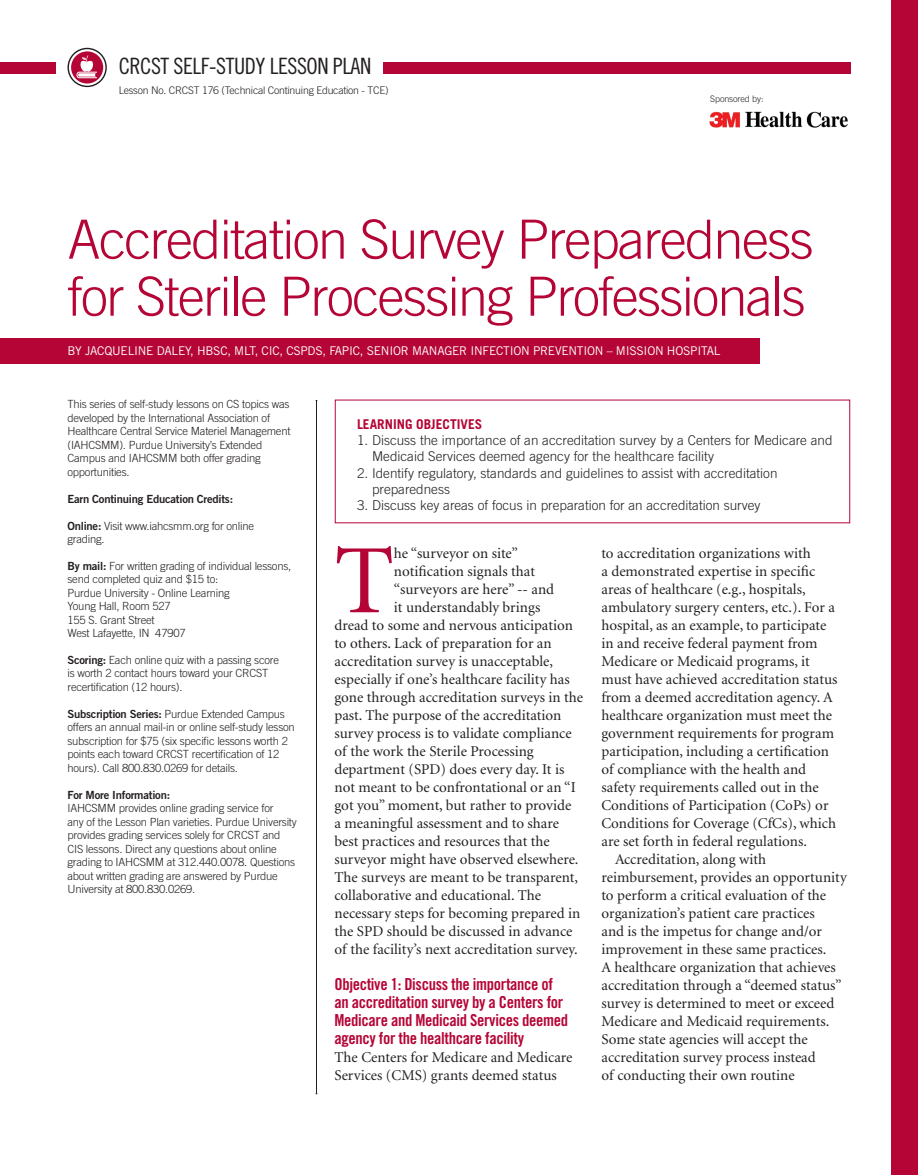
<style>
.page{position:relative;width:918px;height:1175px;background:#fff}
.page>*{position:absolute;margin:0;border:0;box-sizing:border-box;transform-origin:0 0}
.Drop_Cap{font:98.1px "Minion";color:#b50536}
.Headline{font:300 54px/57px "Trade Gothic";letter-spacing:-.03em;color:#b50536}
.t1{font:22.5px "Trade Gothic Cond Eighteen";letter-spacing:-.02em;color:#231f20}
.SubHead{font:16.5px/18px "Trade Gothic Bold Cond Twenty";letter-spacing:-.02em;color:#b50536}
.Body_Copy{font:15px/18px "Minion";color:#231f20}
.Drop_Cap-2{font:15px "Minion";color:#231f20}
.t2{font:300 13.5px/16.2px "Trade Gothic";color:#231f20}
.t3{font:700 13.5px "Trade Gothic";color:#b50536}
.t4{font:12px "Trade Gothic";letter-spacing:-.02em;color:#fff}
.t5{font:300 11.25px/13.5px "Trade Gothic";letter-spacing:-.02em;color:#231f20}
.t6{font:11.25px "Trade Gothic Bold Two";letter-spacing:-.02em;color:#231f20}
.t7{font:300 10.5px "Trade Gothic";letter-spacing:-.02em;color:#231f20}
.t8{font:300 9px "Trade Gothic";letter-spacing:-.01em;color:#231f20}
.s1{font-family:"Trade Gothic Bold Two";font-weight:400}
</style>
<div class="page">
<div style="left:383px;top:63px;width:467px;height:11px;background:#b50536"></div>
<div style="left:0;top:62px;width:55px;height:12px;background:#b50536"></div>
<div style="left:891px;top:0;width:27px;height:1174px;background:#b50536"></div>
<svg style="left:68px;top:48px;width:39px;height:39px"></svg>
<img style="left:709px;top:111px;width:139px;height:17px">
<div style="left:0;top:338px;width:759px;height:25px;background:#b50536"></div>
<hr style="left:316px;top:400px;width:1px;height:693px;background:#231f20">
<h3 class="t1" style="left:119px;top:53px;width:254px">CRCST SELF-STUDY LESSON PLAN</h3>
<p class="t7" style="left:119px;top:84px;width:271px">Lesson No. CRCST 176 (Technical Continuing Education - TCE)</p>
<p class="t8" style="left:710px;top:93px;width:55px">Sponsored by:</p>
<p class="Headline" style="left:68px;top:210px;width:748px">Accreditation Survey Preparedness for Sterile Processing Professionals</p>
<p class="t4" style="left:68px;top:344px;width:655px">BY JACQUELINE DALEY, HBSC, MLT, CIC, CSPDS, FAPIC, SENIOR MANAGER INFECTION PREVENTION – MISSION HOSPITAL</p>
<p class="t5" style="left:67px;top:397px;width:224px">This series of self-study lessons on CS topics was developed by the International Association of Healthcare Central Service Materiel Management (IAHCSMM). Purdue University’s Extended Campus and IAHCSMM both offer grading opportunities.</p>
<p class="t6" style="left:68px;top:491px;width:167px">Earn Continuing Education Credits:</p>
<p class="t5" style="left:67px;top:519px;width:188px"><span class="s1">Online:</span> Visit www.iahcsmm.org for online grading.</p>
<p class="t5" style="left:68px;top:559px;width:225px"><span class="s1">By mail:</span> For written grading of individual lessons, send completed quiz and $15 to:<br>Purdue University - Online Learning<br>Young Hall, Room 527<br>155 S. Grant Street<br>West Lafayette, IN 47907</p>
<p class="t5" style="left:67px;top:653px;width:213px"><span class="s1">Scoring:</span> Each online quiz with a passing score is worth 2 contact hours toward your CRCST recertification (12 hours).</p>
<p class="t5" style="left:67px;top:707px;width:229px"><span class="s1">Subscription Series:</span> Purdue Extended Campus offers an annual mail-in or online self-study lesson subscription for $75 (six specific lessons worth 2 points each toward CRCST recertification of 12 hours). Call 800.830.0269 for details.</p>
<p class="t5" style="left:67px;top:787px;width:231px"><span class="s1">For More Information:<br></span>IAHCSMM provides online grading service for<br>any of the Lesson Plan varieties. Purdue University provides grading services solely for CRCST and CIS lessons. Direct any questions about online grading to IAHCSMM at 312.440.0078. Questions about written grading are answered by Purdue University at 800.830.0269.</p>
<p class="t3" style="left:357px;top:416px;width:127px">LEARNING OBJECTIVES</p>
<p class="t2" style="left:372px;top:432px;width:462px;text-indent:-15px">1. Discuss the importance of an accreditation survey by a Centers for Medicare and<br>Medicaid Services deemed agency for the healthcare facility</p>
<p class="t2" style="left:372px;top:464px;width:407px;text-indent:-15px">2. Identify regulatory, standards and guidelines to assist with accreditation preparedness</p>
<p class="t2" style="left:357px;top:497px;width:405px">3. Discuss key areas of focus in preparation for an accreditation survey</p>
<p class="Drop_Cap" style="left:334px;top:532px;width:61px">T</p>
<p class="Drop_Cap-2" style="left:394px;top:546px;width:126px">he “surveyor on site”</p>
<p class="Drop_Cap-2" style="left:394px;top:564px;width:143px">notification signals that</p>
<p class="Drop_Cap-2" style="left:394px;top:582px;width:162px">“surveyors are here” -- and</p>
<p class="Drop_Cap-2" style="left:394px;top:600px;width:148px">it understandably brings</p>
<p class="Drop_Cap-2" style="left:335px;top:618px;width:240px">dread to some and nervous anticipation</p>
<p class="Drop_Cap-2" style="left:335px;top:636px;width:219px">to others. Lack of preparation for an</p>
<p class="Drop_Cap-2" style="left:335px;top:654px;width:220px">accreditation survey is unacceptable,</p>
<p class="Drop_Cap-2" style="left:335px;top:672px;width:237px">especially if one’s healthcare facility has</p>
<p class="Drop_Cap-2" style="left:335px;top:690px;width:250px">gone through accreditation surveys in the</p>
<p class="Drop_Cap-2" style="left:335px;top:708px;width:229px">past. The purpose of the accreditation</p>
<p class="Drop_Cap-2" style="left:335px;top:726px;width:239px">survey process is to validate compliance</p>
<p class="Drop_Cap-2" style="left:335px;top:744px;width:201px">of the work the Sterile Processing</p>
<p class="Drop_Cap-2" style="left:335px;top:762px;width:231px">department (SPD) does every day. It is</p>
<p class="Drop_Cap-2" style="left:335px;top:780px;width:243px">not meant to be confrontational or an “I</p>
<p class="Drop_Cap-2" style="left:335px;top:798px;width:238px">got you” moment, but rather to provide</p>
<p class="Drop_Cap-2" style="left:335px;top:816px;width:226px">a meaningful assessment and to share</p>
<p class="Drop_Cap-2" style="left:335px;top:834px;width:217px">best practices and resources that the</p>
<p class="Drop_Cap-2" style="left:335px;top:852px;width:246px">surveyor might have observed elsewhere.</p>
<p class="Drop_Cap-2" style="left:335px;top:870px;width:245px">The surveys are meant to be transparent,</p>
<p class="Drop_Cap-2" style="left:335px;top:888px;width:208px">collaborative and educational. The</p>
<p class="Drop_Cap-2" style="left:335px;top:906px;width:247px">necessary steps for becoming prepared in</p>
<p class="Drop_Cap-2" style="left:335px;top:924px;width:240px">the SPD should be discussed in advance</p>
<p class="Drop_Cap-2" style="left:335px;top:942px;width:245px">of the facility’s next accreditation survey.</p>
<p class="SubHead" style="left:334px;top:975px;width:235px">Objective 1: Discuss the importance of an accreditation survey by a Centers for Medicare and Medicaid Services deemed agency for the healthcare facility</p>
<p class="Body_Copy" style="left:334px;top:1049px;width:240px">The Centers for Medicare and Medicare<br>Services (CMS) grants deemed status</p>
<p class="Body_Copy" style="left:602px;top:545px;width:238px">to accreditation organizations with<br>a demonstrated expertise in specific areas of healthcare (e.g., hospitals, ambulatory surgery centers, etc.). For a hospital, as an example, to participate in and receive federal payment from Medicare or Medicaid programs, it must have achieved accreditation status from a deemed accreditation agency. A healthcare organization must meet the government requirements for program participation, including a certification of compliance with the health and safety requirements called out in the Conditions of Participation (CoPs) or Conditions for Coverage (CfCs), which are set forth in federal regulations.</p>
<p class="Body_Copy" style="left:602px;top:851px;width:247px;text-indent:14px">Accreditation, along with reimbursement, provides an opportunity to perform a critical evaluation of the organization’s patient care practices<br>and is the impetus for change and/or improvement in these same practices.<br>A healthcare organization that achieves accreditation through a “deemed status” survey is determined to meet or exceed Medicare and Medicaid requirements.<br>Some state agencies will accept the accreditation survey process instead<br>of conducting their own routine</p>
</div>
